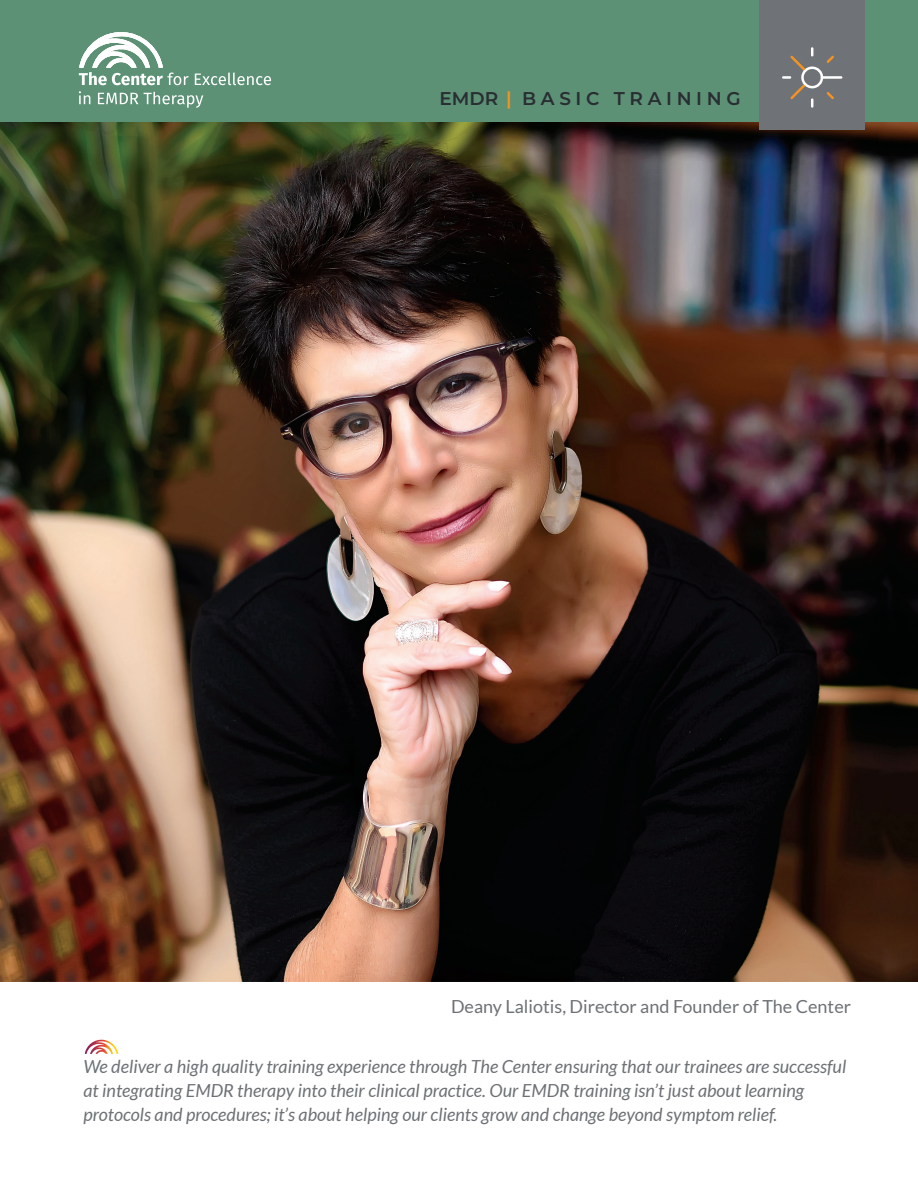
<style>
.page{position:relative;width:918px;height:1188px;background:#fff}
.page>*{position:absolute;margin:0;border:0;box-sizing:border-box;transform-origin:0 0}
.t1{font:600 18.45px "Montserrat";letter-spacing:.25em;color:#292e33}
.t2{font:italic 18px/24px "Lato";color:#6d7175}
.t3{font:18px "Lato";color:#6d7175}
.s1{color:#f7941e}
</style>
<div class="page">
<img style="left:0;top:122px;width:918px;height:860px">
<div style="left:0;top:0;width:918px;height:122px;background:#5c9176"></div>
<div style="left:759px;top:0;width:106px;height:130px;background:#6f7277"></div>
<hr style="left:822px;top:76px;width:19px;height:3px;background:#fff">
<svg style="left:826px;top:55px;width:8px;height:8px"></svg>
<svg style="left:826px;top:92px;width:8px;height:8px"></svg>
<svg style="left:783px;top:48px;width:30px;height:59px"></svg>
<div style="left:801px;top:67px;width:22px;height:21px;border:3px solid #fff;border-radius:50%"></div>
<svg style="left:79px;top:32px;width:110px;height:53px"></svg>
<svg style="left:195px;top:73px;width:76px;height:12px"></svg>
<svg style="left:79px;top:91px;width:11px;height:13px"></svg>
<svg style="left:98px;top:93px;width:40px;height:11px"></svg>
<svg style="left:144px;top:92px;width:59px;height:16px"></svg>
<svg style="left:85px;top:1040px;width:33px;height:14px"></svg>
<p class="t1" style="left:439px;top:86px;width:303px">EMDR <span class="s1">|</span> BASIC TRAINING</p>
<p class="t3" style="left:451px;top:996px;width:401px">Deany Laliotis, Director and Founder of The Center</p>
<p class="t2" style="left:84px;top:1055px;width:764px">We deliver a high quality training experience through The Center ensuring that our trainees are successful at integrating EMDR therapy into their clinical practice. Our EMDR training isn’t just about learning protocols and procedures; it’s about helping our clients grow and change beyond symptom relief.</p>
</div>
